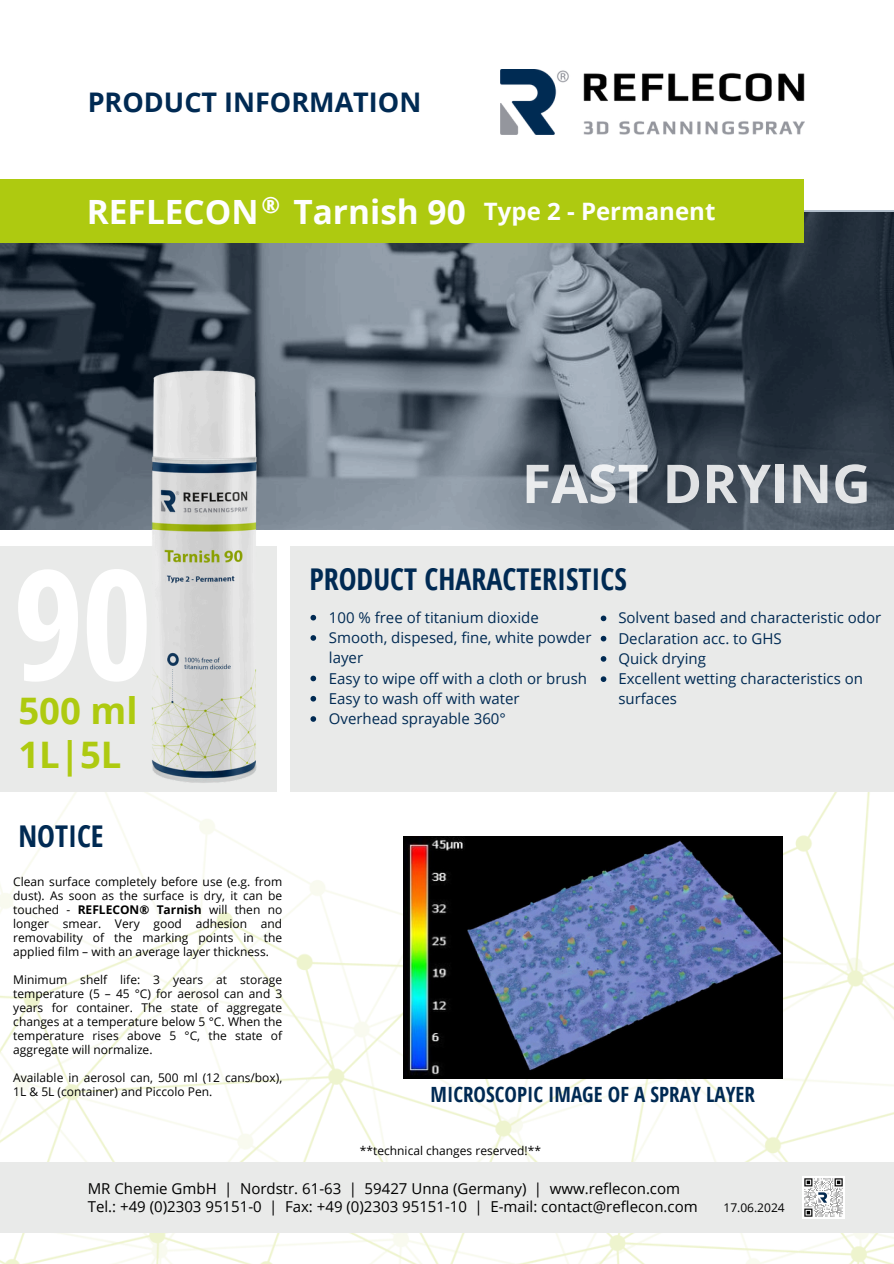
<style>
.page{position:relative;width:894px;height:1264px;background:#fff}
.page>*{position:absolute;margin:0;border:0;box-sizing:border-box;transform-origin:0 0}
.t1{font:700 153.3px "Open Sans Condensed";color:#fff}
.t2{font:700 53.55px "Open Sans";color:#fff}
.t3{font:700 36.6px "Open Sans";color:#aeca10}
.t4{font:700 33.45px "Open Sans";color:#fefefe}
.t5{font:700 30px "Open Sans Condensed";color:#002a53}
.t6{font:700 27px "Open Sans";color:#002a53}
.t7{font:700 24px "Open Sans";color:#fefefe}
.t8{font:700 22.5px "Open Sans";color:#fff}
.t9{font:700 21px "Open Sans Condensed";color:#002a53}
.t10{font:15px/20.2px "Open Sans";color:#002a53}
.t11{font:15px "Open Sans";color:#000}
.t12{font:12px/14px "Open Sans";color:#000;text-align:justify}
.s1{font-weight:700}
</style>
<div class="page">
<img style="left:0;top:609px;width:893px;height:654px">
<svg style="left:0;top:210px;width:892px;height:319px;background:#525e6a"></svg>
<div style="left:0;top:179px;width:803px;height:63px;background:#aeca10"></div>
<div style="left:0;top:1162px;width:893px;height:71px;background:#e9eae9"></div>
<img style="left:802px;top:1176px;width:42px;height:42px">
<img style="left:500px;top:69px;width:304px;height:66px">
<div style="left:0;top:546px;width:276px;height:245px;background:#e9eae9"></div>
<div style="left:290px;top:546px;width:603px;height:245px;background:#e9eae9"></div>
<img style="left:142px;top:358px;width:123px;height:425px">
<svg style="left:310px;top:615px;width:6px;height:5px"></svg>
<svg style="left:310px;top:635px;width:6px;height:5px"></svg>
<svg style="left:310px;top:675px;width:6px;height:6px"></svg>
<svg style="left:310px;top:696px;width:6px;height:5px"></svg>
<svg style="left:310px;top:716px;width:6px;height:5px"></svg>
<svg style="left:600px;top:615px;width:6px;height:6px"></svg>
<svg style="left:600px;top:636px;width:6px;height:5px"></svg>
<svg style="left:600px;top:656px;width:6px;height:5px"></svg>
<svg style="left:600px;top:676px;width:6px;height:6px"></svg>
<img style="left:466px;top:836px;width:316px;height:242px">
<img style="left:403px;top:836px;width:63px;height:242px">
<h6 class="t6" style="left:88px;top:83px;width:335px">PRODUCT INFORMATION</h6>
<h4 class="t8" style="left:261px;top:189px;width:20px">®</h4>
<p class="t7" style="left:484px;top:195px;width:233px">Type 2 - Permanent</p>
<h3 class="t4" style="left:87px;top:189px;width:380px">REFLECON Tarnish 90</h3>
<h3 class="t1" style="left:13px;top:516px;width:140px">90</h3>
<p class="t3" style="left:18px;top:685px;width:121px">500 ml</p>
<p class="t3" style="left:18px;top:728px;width:105px">1L|5L</p>
<h2 class="t5" style="left:18px;top:815px;width:87px">NOTICE</h2>
<p class="t12" style="left:13px;top:874px;width:270px">Clean surface completely before use (e.g. from dust). As soon as the surface is dry, it can be touched - <span class="s1">REFLECON® Tarnish</span> will then no longer smear. Very good adhesion and removability of the marking points in the applied film – with an average layer thickness.</p>
<h1 class="t12" style="left:13px;top:972px;width:270px">Minimum shelf life: 3 years at storage temperature (5 – 45 °C) for aerosol can and 3 years for container. The state of aggregate changes at a temperature below 5 °C. When the temperature rises above 5 °C, the state of aggregate will normalize.</h1>
<p class="t12" style="left:13px;top:1070px;width:270px">Available in aerosol can, 500 ml (12 cans/box),<br>1L &amp; 5L (container) and Piccolo Pen.</p>
<h2 class="t2" style="left:521px;top:446px;width:350px">FAST DRYING</h2>
<p class="t5" style="left:309px;top:558px;width:319px">PRODUCT CHARACTERISTICS</p>
<p class="t10" style="left:329px;top:607px;width:211px">100 % free of titanium dioxide</p>
<p class="t10" style="left:329px;top:627px;width:264px">Smooth, dispesed, fine, white powder layer</p>
<p class="t10" style="left:329px;top:667px;width:259px">Easy to wipe off with a cloth or brush</p>
<p class="t10" style="left:329px;top:688px;width:192px">Easy to wash off with water</p>
<p class="t10" style="left:329px;top:708px;width:178px">Overhead sprayable 360°</p>
<p class="t10" style="left:618px;top:607px;width:264px">Solvent based and characteristic odor</p>
<h4 class="t10" style="left:618px;top:627px;width:165px">Declaration acc. to GHS</h4>
<p class="t10" style="left:618px;top:648px;width:89px">Quick drying</p>
<p class="t10" style="left:618px;top:668px;width:246px">Excellent wetting characteristics on surfaces</p>
<p class="t9" style="left:430px;top:1079px;width:326px">MICROSCOPIC IMAGE OF A SPRAY LAYER</p>
<p class="t12" style="left:360px;top:1143px;width:182px">**technical changes reserved!**</p>
<p class="t11" style="left:88px;top:1178px;width:593px">MR Chemie GmbH | Nordstr. 61-63 | 59427 Unna (Germany) | www.reflecon.com</p>
<p class="t11" style="left:88px;top:1196px;width:611px">Tel.: +49 (0)2303 95151-0 | Fax: +49 (0)2303 95151-10 | E-mail: contact@reflecon.com</p>
<p class="t12" style="left:723px;top:1200px;width:63px">17.06.2024</p>
</div>
